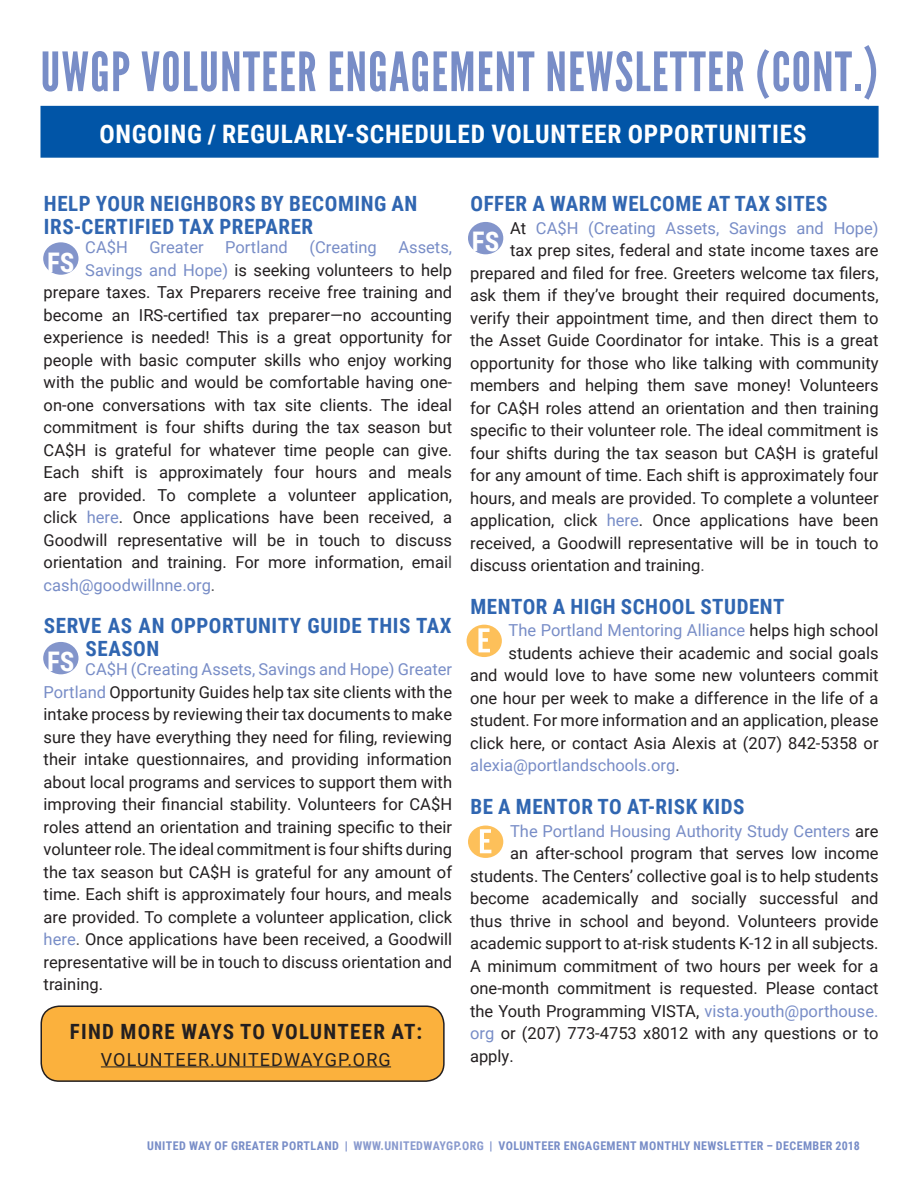
<style>
.page{position:relative;width:918px;height:1188px;background:#fff}
.page>*{position:absolute;margin:0;border:0;box-sizing:border-box;transform-origin:0 0}
.t1{font:54px "League Gothic";letter-spacing:.025em;color:#788dc7}
.t2{font:700 27px "Roboto Condensed";color:#fff}
.Title_Opportunity{font:700 25.5px "Roboto Condensed";letter-spacing:.025em;color:#fff}
.Title_Opportunity-2{font:700 21px/22.5px "Roboto Condensed";letter-spacing:.025em;color:#3066b1}
.Title_Opportunity-3{font:700 21px "Roboto Condensed";letter-spacing:.06em;color:#231f20}
.Heading_1_Opportunit{font:700 21px "Roboto Condensed";letter-spacing:.025em;color:#3066b1}
.Title_Opportunity-4{font:18px "Roboto";letter-spacing:.06em;color:#231f20}
.Body_-_Main_text{font:16.5px/22.5px "Roboto";color:#231f20;text-align:justify}
.Body_-_Main_text-2{font:16.5px "Roboto";color:#788dc7}
.t3{font:700 12px "Roboto Condensed";letter-spacing:.035em;color:#788dc7}
.s1{font-size:59.4px}
.s2{color:#788dc7}
.s3{color:#4b4c4d}
.s4{color:#231f20}
.s5{color:#899ace}
</style>
<div class="page">
<div style="left:40px;top:106px;width:839px;height:52px;background:#0155a7;border:2px solid #0155a7"></div>
<div style="left:43px;top:242px;width:36px;height:33px;background:#8395cb;border-radius:50%"></div>
<div style="left:43px;top:642px;width:36px;height:32px;background:#8395cb;border-radius:50%"></div>
<div style="left:468px;top:222px;width:35px;height:32px;background:#8395cb;border-radius:50%"></div>
<div style="left:467px;top:625px;width:35px;height:32px;background:#fdc05a;border-radius:50%"></div>
<svg style="left:478px;top:628px;width:12px;height:24px"></svg>
<div style="left:468px;top:826px;width:35px;height:32px;background:#fdc05a;border-radius:50%"></div>
<svg style="left:480px;top:829px;width:11px;height:24px"></svg>
<div style="left:41px;top:1006px;width:403px;height:75px;background:#fbb13d;border-radius:18px"></div>
<div style="left:40px;top:1005px;width:405px;height:77px;border:2px solid #231f20;border-radius:18px"></div>
<hr style="left:101px;top:1066px;width:290px;height:1px;background:#231f20">
<h1 class="t1" style="left:40px;top:40px;width:839px">UWGP VOLUNTEER ENGAGEMENT NEWSLETTER (CONT<span class="s1">.)</span></h1>
<p class="Title_Opportunity" style="left:99px;top:116px;width:709px">ONGOING / REGULARLY-SCHEDULED VOLUNTEER OPPORTUNITIES</p>
<p class="Title_Opportunity-2" style="left:44px;top:192px;width:375px">HELP YOUR NEIGHBORS BY BECOMING AN<br>IRS-CERTIFIED TAX PREPARER</p>
<p class="Body_-_Main_text-2" style="left:85px;top:236px;width:44px">CA$H</p>
<p class="Body_-_Main_text-2" style="left:149px;top:236px;width:56px">Greater</p>
<p class="Body_-_Main_text-2" style="left:225px;top:236px;width:64px">Portland</p>
<p class="Body_-_Main_text-2" style="left:309px;top:236px;width:69px">(Creating</p>
<p class="Body_-_Main_text-2" style="left:398px;top:236px;width:55px">Assets,</p>
<p class="Body_-_Main_text" style="left:85px;top:258px;width:368px"><span class="s2">Savings and Hope)</span> is seeking volunteers to help</p>
<p class="Body_-_Main_text" style="left:44px;top:280px;width:410px">prepare taxes. Tax Preparers receive free training and</p>
<p class="Body_-_Main_text" style="left:44px;top:303px;width:410px">become an IRS-certified tax preparer—no accounting</p>
<p class="Body_-_Main_text" style="left:44px;top:325px;width:410px">experience is needed! This is a great opportunity for</p>
<p class="Body_-_Main_text" style="left:44px;top:348px;width:410px">people with basic computer skills who enjoy working</p>
<p class="Body_-_Main_text" style="left:44px;top:370px;width:410px">with the public and would be comfortable having one-</p>
<p class="Body_-_Main_text" style="left:44px;top:393px;width:410px">on-one conversations with tax site clients. The ideal</p>
<p class="Body_-_Main_text" style="left:44px;top:415px;width:410px">commitment is four shifts during the tax season but</p>
<p class="Body_-_Main_text" style="left:44px;top:438px;width:410px">CA$H is grateful for whatever time people can give.</p>
<p class="Body_-_Main_text" style="left:44px;top:460px;width:410px">Each shift is approximately four hours and meals</p>
<p class="Body_-_Main_text" style="left:44px;top:483px;width:410px">are provided. To complete a volunteer application,</p>
<p class="Body_-_Main_text" style="left:44px;top:505px;width:410px">click <span class="s2">here</span>. Once applications have been received, a</p>
<p class="Body_-_Main_text" style="left:44px;top:528px;width:410px">Goodwill representative will be in touch to discuss</p>
<p class="Body_-_Main_text" style="left:44px;top:550px;width:410px">orientation and training. For more information, emai<span class="s3">l</span></p>
<p class="Body_-_Main_text-2" style="left:44px;top:573px;width:173px">cash@goodwillnne.org<span class="s3">.</span></p>
<p class="Title_Opportunity-2" style="left:86px;top:614px;width:368px;text-indent:-42px">SERVE AS AN OPPORTUNITY GUIDE THIS TAX<br>SEASON</p>
<p class="Body_-_Main_text" style="left:44px;top:658px;width:410px;text-indent:42px"><span class="s2">CA$H (Creating Assets, Savings and Hope) Greater Portland</span> Opportunity Guides help tax site clients with the intake process by reviewing their tax documents to make sure they have everything they need for filing, reviewing their intake questionnaires, and providing information about local programs and services to support them with improving their financial stability. Volunteers for CA$H roles attend an orientation and training specific to their volunteer role. The ideal commitment is four shifts during the tax season but CA$H is grateful for any amount of time. Each shift is approximately four hours, and meals are provided. To complete a volunteer application, click <span class="s2">here</span><span class="s3">.</span> Once applications have been received, a Goodwill representative will be in touch to discuss orientation and training.</p>
<p class="t2" style="left:47px;top:243px;width:29px">FS</p>
<p class="t2" style="left:47px;top:643px;width:29px">FS</p>
<p class="Title_Opportunity-3" style="left:70px;top:1016px;width:354px">FIND MORE WAYS TO VOLUNTEER AT:</p>
<p class="Title_Opportunity-4" style="left:101px;top:1047px;width:291px">VOLUNTEER.UNITEDWAYGP.ORG</p>
<p class="Title_Opportunity-2" style="left:470px;top:192px;width:358px">OFFER A WARM WELCOME AT TAX SITES</p>
<p class="Body_-_Main_text-2" style="left:510px;top:216px;width:370px"><span class="s4">At</span> CA$H (Creating Assets, Savings and Hope)</p>
<p class="Body_-_Main_text" style="left:510px;top:238px;width:370px">tax prep sites, federal and state income taxes are</p>
<p class="Body_-_Main_text" style="left:470px;top:261px;width:410px">prepared and filed for free. Greeters welcome tax filers,</p>
<p class="Body_-_Main_text" style="left:470px;top:283px;width:410px">ask them if they’ve brought their required documents,</p>
<p class="Body_-_Main_text" style="left:470px;top:306px;width:410px">verify their appointment time, and then direct them to</p>
<p class="Body_-_Main_text" style="left:470px;top:328px;width:410px">the Asset Guide Coordinator for intake. This is a great</p>
<p class="Body_-_Main_text" style="left:470px;top:351px;width:410px">opportunity for those who like talking with community</p>
<p class="Body_-_Main_text" style="left:470px;top:373px;width:410px">members and helping them save money! Volunteers</p>
<p class="Body_-_Main_text" style="left:470px;top:396px;width:410px">for CA$H roles attend an orientation and then training</p>
<p class="Body_-_Main_text" style="left:470px;top:418px;width:410px">specific to their volunteer role. The ideal commitment is</p>
<p class="Body_-_Main_text" style="left:470px;top:441px;width:410px">four shifts during the tax season but CA$H is grateful</p>
<p class="Body_-_Main_text" style="left:470px;top:463px;width:410px">for any amount of time. Each shift is approximately four</p>
<p class="Body_-_Main_text" style="left:470px;top:486px;width:410px">hours, and meals are provided. To complete a volunteer</p>
<p class="Body_-_Main_text" style="left:470px;top:508px;width:410px">application, click <span class="s2">here</span>. Once applications have been</p>
<p class="Body_-_Main_text" style="left:470px;top:531px;width:410px">received, a Goodwill representative will be in touch to</p>
<p class="Body_-_Main_text" style="left:470px;top:553px;width:236px">discuss orientation and training<span class="s3">.</span></p>
<p class="Title_Opportunity-2" style="left:470px;top:594px;width:316px">MENTOR A HIGH SCHOOL STUDENT</p>
<p class="Body_-_Main_text-2" style="left:509px;top:619px;width:371px">The Portland Mentoring Alliance <span class="s4">helps high school</span></p>
<p class="Body_-_Main_text" style="left:509px;top:641px;width:371px">students achieve their academic and social goals</p>
<p class="Body_-_Main_text" style="left:470px;top:664px;width:410px">and would love to have some new volunteers commit</p>
<p class="Body_-_Main_text" style="left:470px;top:686px;width:410px">one hour per week to make a difference in the life of a</p>
<p class="Body_-_Main_text" style="left:470px;top:709px;width:410px">student. For more information and an application, please</p>
<p class="Body_-_Main_text" style="left:470px;top:731px;width:410px">click here, or contact Asia Alexis at (207) 842-5358 or</p>
<p class="Body_-_Main_text-2" style="left:470px;top:754px;width:211px">alexia@portlandschools.org<span class="s3">.</span></p>
<p class="Heading_1_Opportunit" style="left:470px;top:792px;width:276px">BE A MENTOR TO AT-RISK KIDS</p>
<p class="Body_-_Main_text-2" style="left:510px;top:819px;width:370px">The Portland Housing Authority Study Centers <span class="s4">are</span></p>
<p class="Body_-_Main_text" style="left:510px;top:841px;width:370px">an after-school program that serves low income</p>
<p class="Body_-_Main_text" style="left:470px;top:864px;width:410px">students. The Centers’ collective goal is to help students</p>
<p class="Body_-_Main_text" style="left:470px;top:886px;width:410px">become academically and socially successful and</p>
<p class="Body_-_Main_text" style="left:470px;top:909px;width:410px">thus thrive in school and beyond. Volunteers provide</p>
<p class="Body_-_Main_text" style="left:470px;top:931px;width:410px">academic support to at-risk students K-12 in all subjects.</p>
<p class="Body_-_Main_text" style="left:470px;top:954px;width:410px">A minimum commitment of two hours per week for a</p>
<p class="Body_-_Main_text" style="left:470px;top:976px;width:410px">one-month commitment is requested. Please contact</p>
<p class="Body_-_Main_text" style="left:470px;top:999px;width:410px">the Youth Programming VISTA, <span class="s2">vista.youth@porthouse.</span></p>
<p class="Body_-_Main_text" style="left:470px;top:1021px;width:410px"><span class="s2">org</span> or (207) 773-4753 x8012 with any questions or to</p>
<p class="Body_-_Main_text" style="left:470px;top:1044px;width:45px">apply.</p>
<p class="t2" style="left:472px;top:223px;width:29px">FS</p>
<p class="t3" style="left:147px;top:1137px;width:714px">UNITED WAY OF GREATER PORTLAND | <span class="s5">WWW.UNITEDWAYGP.ORG</span> | VOLUNTEER ENGAGEMENT MONTHLY NEWSLETTER – DECEMBER 2018</p>
</div>
